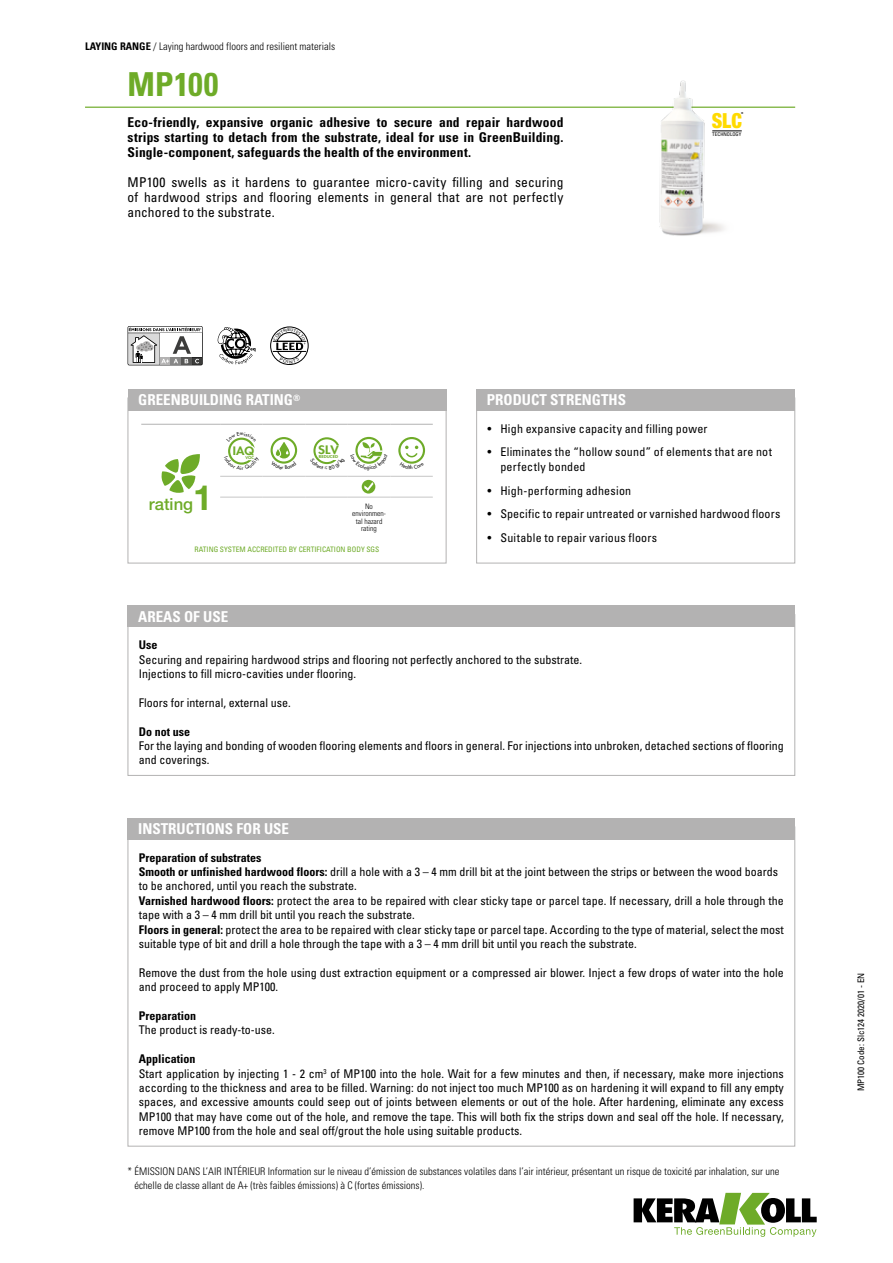
<style>
.page{position:relative;width:893px;height:1263px;background:#fff}
.page>*{position:absolute;margin:0;border:0;box-sizing:border-box;transform-origin:0 0}
.t1{font:700 condensed 33px "Univers LT Std";letter-spacing:.01em;color:#6eab28}
.t2{font:900 condensed 20.85px "Helvetica Neue LT Std";color:#ffda00;scale:.95 1}
.t3{font:500 16.65px "Helvetica Neue LT Std";color:#6eab28}
.t4{font:700 condensed 15px "Univers LT Std";color:#fff}
.t5{font:700 condensed 13.5px/15px "Univers LT Std";letter-spacing:.015em;color:#000;text-align:justify}
.t6{font:condensed 13.5px/15px "Univers LT Std";letter-spacing:.015em;color:#000;text-align:justify}
.t7{font:condensed 12px/14.4px "Univers LT Std";color:#000}
.t8{font:condensed 12px/15px "Univers LT Std";letter-spacing:.02em;color:#000}
.t9{font:700 condensed 12px "Univers LT Std";color:#000}
.t10{font:800 11.4px "Futura Std";color:#6eab28;scale:1.15 1}
.t11{font:800 11.1px "Futura Std";color:#6eab28;scale:1.11 1}
.t12{font:300 condensed 10.5px/13.5px "Univers LT Std";color:#000}
.t13{font:condensed 9px "Univers LT Std";color:#000}
.t14{font:condensed 7.5px "Univers LT Std";color:#6eab28}
.t15{font:300 condensed 7.5px/7.5px "Univers LT Std";color:#000;text-align:center}
.t16{font:condensed 5.25px "Univers LT Std";color:#000}
.t17{font:800 3.9px "Futura Std";color:#6eab28;scale:1.2 1}
.t18{font:800 3.9px "Futura Std";color:#6eab28;scale:1.11 1}
.t19{font:500 condensed 2.85px "Helvetica Neue LT Std";color:#000}
.s1{font-weight:700}
.s2{font-weight:700;font-size:34.8px}
.s3{font-size:11.4px}
</style>
<div class="page">
<svg style="left:634px;top:1193px;width:183px;height:44px"></svg>
<hr style="left:85px;top:107px;width:710px;height:1px;background:#6eab28">
<div style="left:128px;top:398px;width:318px;height:165px;border:1px solid #b3b2b2"></div>
<div style="left:128px;top:389px;width:318px;height:21px;background:#b3b2b2"></div>
<div style="left:476px;top:398px;width:319px;height:165px;border:1px solid #b3b2b2"></div>
<div style="left:476px;top:389px;width:319px;height:21px;background:#b3b2b2"></div>
<div style="left:128px;top:606px;width:667px;height:21px;background:#b3b2b2"></div>
<div style="left:128px;top:818px;width:667px;height:21px;background:#b3b2b2"></div>
<div style="left:270px;top:327px;width:38px;height:38px;border:1px solid #000;border-radius:50%"></div>
<hr style="left:273px;top:351px;width:33px;height:1px;background:#000">
<hr style="left:273px;top:341px;width:33px;height:1px;background:#000">
<img style="left:623px;top:80px;width:116px;height:156px">
<svg style="left:218px;top:327px;width:38px;height:37px"></svg>
<svg style="left:128px;top:326px;width:75px;height:39px"></svg>
<svg style="left:128px;top:327px;width:74px;height:38px"></svg>
<hr style="left:712px;top:131px;width:30px;height:1px;background:#000">
<hr style="left:220px;top:476px;width:43px;height:1px;background:#c6c6c6">
<hr style="left:263px;top:476px;width:42px;height:1px;background:#c6c6c6">
<hr style="left:305px;top:476px;width:43px;height:1px;background:#c6c6c6">
<hr style="left:348px;top:476px;width:42px;height:1px;background:#c6c6c6">
<hr style="left:390px;top:476px;width:43px;height:1px;background:#c6c6c6">
<hr style="left:220px;top:497px;width:43px;height:1px;background:#c6c6c6">
<hr style="left:263px;top:497px;width:42px;height:1px;background:#c6c6c6">
<hr style="left:305px;top:497px;width:43px;height:1px;background:#c6c6c6">
<hr style="left:348px;top:497px;width:42px;height:1px;background:#c6c6c6">
<hr style="left:390px;top:497px;width:43px;height:1px;background:#c6c6c6">
<hr style="left:141px;top:424px;width:79px;height:1px;background:#b3b2b2">
<hr style="left:220px;top:424px;width:43px;height:1px;background:#b3b2b2">
<hr style="left:263px;top:424px;width:42px;height:1px;background:#b3b2b2">
<hr style="left:305px;top:424px;width:43px;height:1px;background:#b3b2b2">
<hr style="left:348px;top:424px;width:42px;height:1px;background:#b3b2b2">
<hr style="left:390px;top:424px;width:43px;height:1px;background:#b3b2b2">
<svg style="left:161px;top:454px;width:39px;height:39px"></svg>
<div style="left:271px;top:437px;width:26px;height:27px;border:2px solid #6eab28;border-radius:50%"></div>
<div style="left:313px;top:437px;width:27px;height:27px;border:2px solid #6eab28;border-radius:50%"></div>
<div style="left:327px;top:445px;width:14px;height:14px;background:#fff"></div>
<div style="left:355px;top:437px;width:27px;height:27px;border:2px solid #6eab28;border-radius:50%"></div>
<div style="left:398px;top:437px;width:27px;height:27px;border:2px solid #6eab28;border-radius:50%"></div>
<svg style="left:362px;top:480px;width:13px;height:13px"></svg>
<svg style="left:364px;top:482px;width:9px;height:9px"></svg>
<svg style="left:273px;top:328px;width:32px;height:35px"></svg>
<svg style="left:228px;top:437px;width:27px;height:28px"></svg>
<svg style="left:271px;top:440px;width:26px;height:24px"></svg>
<svg style="left:315px;top:458px;width:22px;height:7px"></svg>
<svg style="left:355px;top:442px;width:28px;height:22px"></svg>
<svg style="left:400px;top:446px;width:24px;height:18px"></svg>
<p class="t12" style="left:85px;top:40px;width:252px"><span class="s1">LAYING RANGE</span> / Laying hardwood floors and resilient materials</p>
<h1 class="t1" style="left:128px;top:64px;width:93px">MP100</h1>
<p class="t5" style="left:128px;top:114px;width:437px">Eco-friendly, expansive organic adhesive to secure and repair hardwood strips starting to detach from the substrate, ideal for use in GreenBuilding.<br>Single-component, safeguards the health of the environment.</p>
<p class="t6" style="left:128px;top:174px;width:437px">MP100 swells as it hardens to guarantee micro-cavity filling and securing of hardwood strips and flooring elements in general that are not perfectly anchored to the substrate.</p>
<p class="t4" style="left:138px;top:391px;width:164px">GREENBUILDING RATING<sup>®</sup></p>
<p class="t4" style="left:487px;top:391px;width:141px">PRODUCT STRENGTHS</p>
<h2 class="t2" style="left:712px;top:108px;width:33px">SLC</h2>
<p class="t19" style="left:741px;top:112px;width:4px">®</p>
<p class="t16" style="left:712px;top:131px;width:31px">TECHNOLOGY</p>
<h3 class="t3" style="left:149px;top:494px;width:65px">rating<span class="s2">1</span></h3>
<p class="t11" style="left:233px;top:444px;width:21px"><span class="s3">I</span>AQ</p>
<p class="t18" style="left:245px;top:455px;width:9px">VOC</p>
<p class="t10" style="left:318px;top:443px;width:19px">SLV</p>
<p class="t17" style="left:319px;top:454px;width:18px">REDUCED</p>
<p class="t15" style="left:352px;top:502px;width:35px">No environmen&shy;tal hazard rating</p>
<p class="t14" style="left:195px;top:545px;width:186px">RATING SYSTEM ACCREDITED BY CERTIFICATION BODY SGS</p>
<p class="t4" style="left:138px;top:607px;width:92px">AREAS OF USE</p>
<p class="t8" style="left:488px;top:421px;width:221px">• High expansive capacity and filling power</p>
<p class="t8" style="left:500px;top:444px;width:273px;text-indent:-13px">• Eliminates the “hollow sound” of elements that are not perfectly bonded</p>
<p class="t8" style="left:488px;top:483px;width:145px">• High-performing adhesion</p>
<p class="t7" style="left:488px;top:506px;width:294px">• Specific to repair untreated or varnished hardwood floors</p>
<p class="t8" style="left:488px;top:530px;width:171px">• Suitable to repair various floors</p>
<p class="t9" style="left:139px;top:637px;width:20px">Use</p>
<p class="t7" style="left:139px;top:652px;width:445px">Securing and repairing hardwood strips and flooring not perfectly anchored to the substrate.<br>Injections to fill micro-cavities under flooring.</p>
<p class="t7" style="left:139px;top:695px;width:153px">Floors for internal, external use.</p>
<p class="t9" style="left:139px;top:724px;width:53px">Do not use</p>
<p class="t7" style="left:139px;top:738px;width:646px">For the laying and bonding of wooden flooring elements and floors in general. For injections into unbroken, detached sections of flooring and coverings.</p>
<p class="t4" style="left:138px;top:819px;width:152px">INSTRUCTIONS FOR USE</p>
<p class="t7" style="left:139px;top:850px;width:646px"><span class="s1">Preparation of substrates<br>Smooth or unfinished hardwood floors:</span> drill a hole with a 3 – 4 mm drill bit at the joint between the strips or between the wood boards to be anchored, until you reach the substrate.<br><span class="s1">Varnished hardwood floors:</span> protect the area to be repaired with clear sticky tape or parcel tape. If necessary, drill a hole through the tape with a 3 – 4 mm drill bit until you reach the substrate.<br><span class="s1">Floors in general:</span> protect the area to be repaired with clear sticky tape or parcel tape. According to the type of material, select the most suitable type of bit and drill a hole through the tape with a 3 – 4 mm drill bit until you reach the substrate.</p>
<p class="t7" style="left:139px;top:965px;width:646px">Remove the dust from the hole using dust extraction equipment or a compressed air blower. Inject a few drops of water into the hole and proceed to apply MP100.</p>
<p class="t9" style="left:139px;top:1008px;width:59px">Preparation</p>
<p class="t7" style="left:139px;top:1023px;width:137px">The product is ready-to-use.</p>
<p class="t7" style="left:139px;top:1051px;width:646px"><span class="s1">Application<br></span>Start application by injecting 1 - 2 cm<sup>3</sup> of MP100 into the hole. Wait for a few minutes and then, if necessary, make more injections according to the thickness and area to be filled. Warning: do not inject too much MP100 as on hardening it will expand to fill any empty spaces, and excessive amounts could seep out of joints between elements or out of the hole. After hardening, eliminate any excess MP100 that may have come out of the hole, and remove the tape. This will both fix the strips down and seal off the hole. If necessary, remove MP100 from the hole and seal off/grout the hole using suitable products.</p>
<p class="t12" style="left:135px;top:1165px;width:646px;text-indent:-7px">* ÉMISSION DANS L’AIR INTÉRIEUR Information sur le niveau d’émission de substances volatiles dans l’air intérieur, présentant un risque de toxicité par inhalation, sur une échelle de classe allant de A+ (très faibles émissions) à C (fortes émissions).</p>
<p class="t13" style="left:855px;top:1091px;width:120px;rotate:-90deg">MP100 Code: Slc124 2020/01 - EN</p>
</div>
